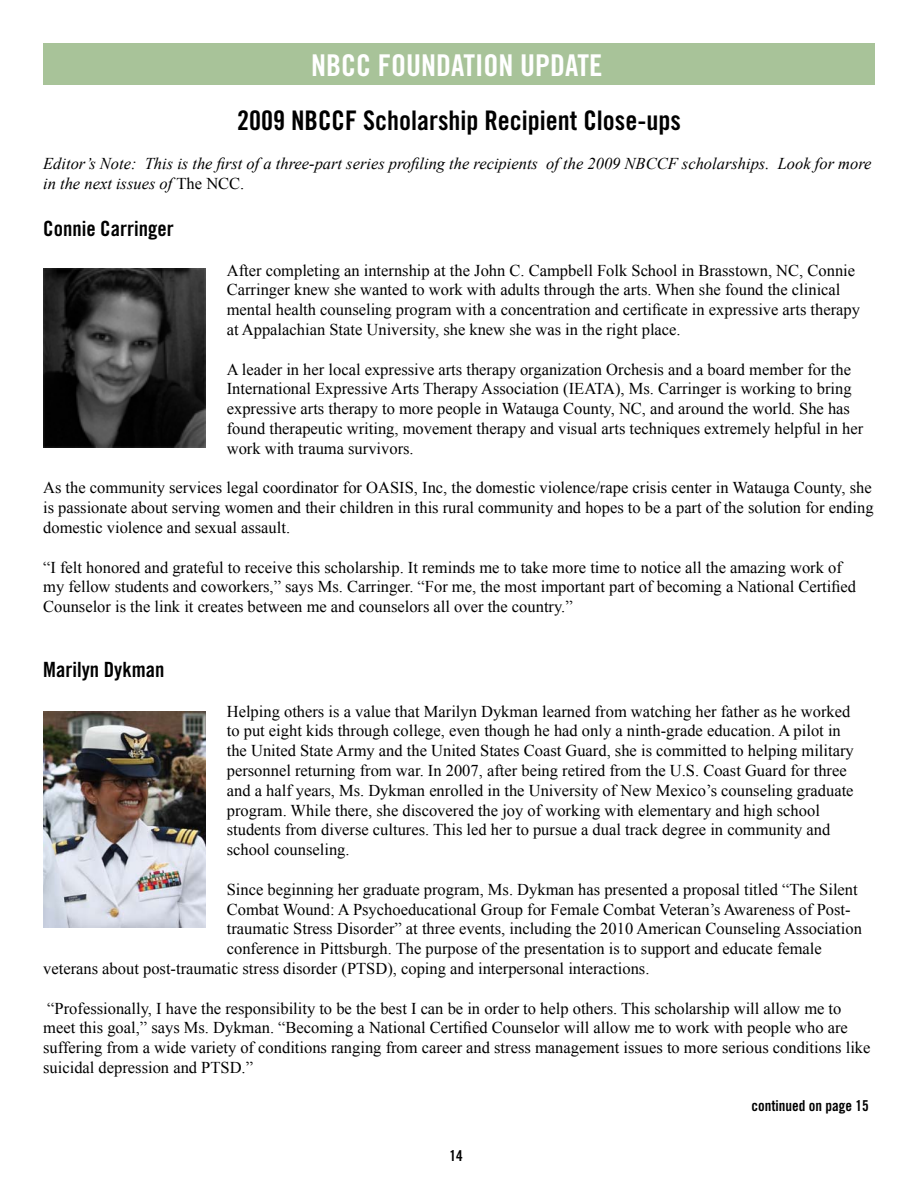
<style>
.page{position:relative;width:918px;height:1188px;background:#fff}
.page>*{position:absolute;margin:0;border:0;box-sizing:border-box;transform-origin:0 0}
.t1{font:30px "Trade Gothic Bold Cond Twenty";color:#fff}
.t2{font:27px "Trade Gothic Bold Cond Twenty";color:#000}
.t3{font:21px "Trade Gothic Bold Cond Twenty";color:#000}
.t4{font:16.5px/19.8px "Times New Roman";color:#000}
.t5{font:italic 16.5px/19.8px "Times New Roman";color:#000}
.t6{font:15px "Trade Gothic Bold Cond Twenty";color:#000}
.s1{font-style:normal}
</style>
<div class="page">
<div style="left:43px;top:44px;width:832px;height:42px;background:#a8c399"></div>
<img style="left:43px;top:269px;width:162px;height:178px">
<img style="left:43px;top:712px;width:162px;height:216px">
<h1 class="t1" style="left:311px;top:47px;width:293px">NBCC FOUNDATION UPDATE</h1>
<h2 class="t2" style="left:237px;top:104px;width:445px">2009 NBCCF Scholarship Recipient Close-ups</h2>
<p class="t5" style="left:43px;top:154px;width:830px">Editor’s Note: This is the first of a three-part series profiling the recipients of the 2009 NBCCF scholarships. Look for more in the next issues of <span class="s1">The NCC.</span></p>
<p class="t3" style="left:43px;top:216px;width:132px">Connie Carringer</p>
<p class="t4" style="left:227px;top:260px;width:635px">After completing an internship at the John C. Campbell Folk School in Brasstown, NC, Connie Carringer knew she wanted to work with adults through the arts. When she found the clinical mental health counseling program with a concentration and certificate in expressive arts therapy at Appalachian State University, she knew she was in the right place.</p>
<p class="t4" style="left:227px;top:359px;width:638px">A leader in her local expressive arts therapy organization Orchesis and a board member for the International Expressive Arts Therapy Association (IEATA), Ms. Carringer is working to bring expressive arts therapy to more people in Watauga County, NC, and around the world. She has found therapeutic writing, movement therapy and visual arts techniques extremely helpful in her work with trauma survivors.</p>
<p class="t4" style="left:43px;top:478px;width:832px;text-align:justify">As the community services legal coordinator for OASIS, Inc, the domestic violence/rape crisis center in Watauga County, she is passionate about serving women and their children in this rural community and hopes to be a part of the solution for ending domestic violence and sexual assault.</p>
<p class="t4" style="left:43px;top:557px;width:814px">“I felt honored and grateful to receive this scholarship. It reminds me to take more time to notice all the amazing work of my fellow students and coworkers,” says Ms. Carringer. “For me, the most important part of becoming a National Certified<br>Counselor is the link it creates between me and counselors all over the country.”</p>
<p class="t3" style="left:43px;top:657px;width:123px">Marilyn Dykman</p>
<p class="t4" style="left:227px;top:701px;width:628px">Helping others is a value that Marilyn Dykman learned from watching her father as he worked to put eight kids through college, even though he had only a ninth-grade education. A pilot in the United State Army and the United States Coast Guard, she is committed to helping military personnel returning from war. In 2007, after being retired from the U.S. Coast Guard for three and a half years, Ms. Dykman enrolled in the University of New Mexico’s counseling graduate program. While there, she discovered the joy of working with elementary and high school students from diverse cultures. This led her to pursue a dual track degree in community and school counseling.</p>
<p class="t4" style="left:227px;top:879px;width:633px">Since beginning her graduate program, Ms. Dykman has presented a proposal titled “The Silent</p>
<p class="t4" style="left:227px;top:899px;width:625px">Combat Wound: A Psychoeducational Group for Female Combat Veteran’s Awareness of Post-</p>
<p class="t4" style="left:227px;top:919px;width:637px">traumatic Stress Disorder” at three events, including the 2010 American Counseling Association</p>
<p class="t4" style="left:227px;top:939px;width:597px">conference in Pittsburgh. The purpose of the presentation is to support and educate female</p>
<p class="t4" style="left:43px;top:958px;width:608px">veterans about post-traumatic stress disorder (PTSD), coping and interpersonal interactions.</p>
<p class="t4" style="left:43px;top:998px;width:829px">“Professionally, I have the responsibility to be the best I can be in order to help others. This scholarship will allow me to meet this goal,” says Ms. Dykman. “Becoming a National Certified Counselor will allow me to work with people who are suffering from a wide variety of conditions ranging from career and stress management issues to more serious conditions like suicidal depression and PTSD.”</p>
<p class="t6" style="left:752px;top:1097px;width:111px">continued on page 15</p>
<p class="t6" style="left:450px;top:1147px;width:15px">14</p>
</div>
